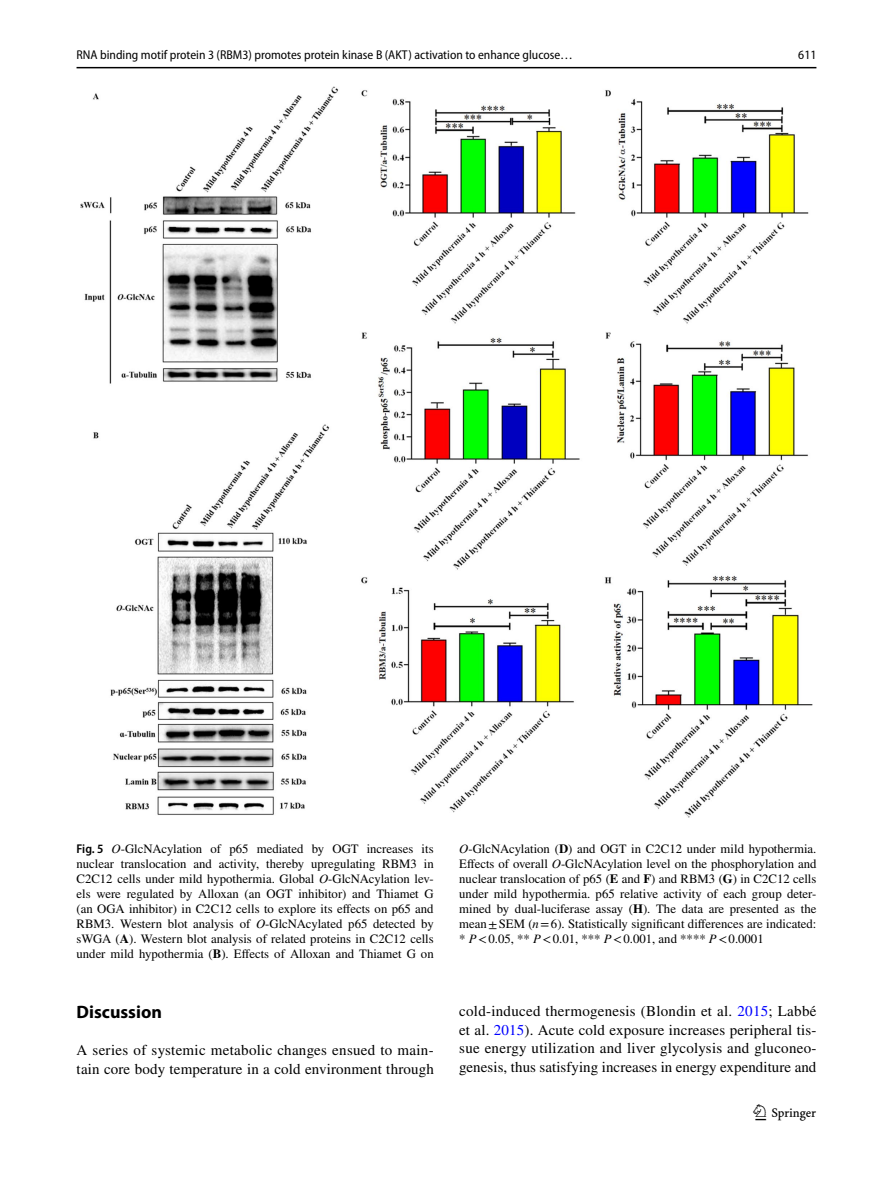
<style>
.page{position:relative;width:893px;height:1187px;background:#fff}
.page>*{position:absolute;margin:0;border:0;box-sizing:border-box;transform-origin:0 0}
.t1{font:22.5px "Springnew Regular 3";color:#000}
.t2{font:700 18px "Myriad Pro";color:#000}
.t3{font:15px/18.8px "STIX";letter-spacing:.01em;color:#000}
.t4{font:12.75px/15px "STIX";color:#000;text-align:justify}
.t5{font:12.75px "Myriad Pro Semi Cn 3";color:#000}
.t6{font:semi-condensed 12.75px "Myriad Pro";color:#000}
.s1{font-family:"Myriad Pro";font-weight:600;font-stretch:semi-condensed}
.s2{font-style:italic}
.s3{font-weight:700}
.s4{color:#00f}
</style>
<div class="page">
<hr style="left:77px;top:67px;width:739px;height:1px;background:#000">
<img style="left:81px;top:87px;width:731px;height:730px">
<p class="t5" style="left:77px;top:48px;width:498px">RNA binding motif protein 3 (RBM3) promotes protein kinase B (AKT) activation to enhance glucose…</p>
<p class="t6" style="left:798px;top:48px;width:20px">611</p>
<p class="t4" style="left:77px;top:842px;width:359px"><span class="s1">Fig. 5</span> <span class="s2">O</span>-GlcNAcylation of p65 mediated by OGT increases its nuclear translocation and activity, thereby upregulating RBM3 in C2C12 cells under mild hypothermia. Global <span class="s2">O</span>-GlcNAcylation lev&shy;els were regulated by Alloxan (an OGT inhibitor) and Thiamet G (an OGA inhibitor) in C2C12 cells to explore its effects on p65 and RBM3. Western blot analysis of <span class="s2">O</span>-GlcNAcylated p65 detected by sWGA (<span class="s3">A</span>). Western blot analysis of related proteins in C2C12 cells under mild hypothermia (<span class="s3">B</span>). Effects of Alloxan and Thiamet G on</p>
<p class="t4" style="left:459px;top:842px;width:359px"><span class="s2">O</span>-GlcNAcylation (<span class="s3">D</span>) and OGT in C2C12 under mild hypothermia.<br>Effects of overall <span class="s2">O</span>-GlcNAcylation level on the phosphorylation and nuclear translocation of p65 (<span class="s3">E</span> and <span class="s3">F</span>) and RBM3 (<span class="s3">G</span>) in C2C12 cells under mild hypothermia. p65 relative activity of each group deter&shy;mined by dual-luciferase assay (<span class="s3">H</span>). The data are presented as the mean±SEM (<span class="s2">n</span>=6). Statistically significant differences are indicated: * <span class="s2">P</span>&lt;0.05, ** <span class="s2">P</span>&lt;0.01, *** <span class="s2">P</span>&lt;0.001, and **** <span class="s2">P</span>&lt;0.0001</p>
<h2 class="t2" style="left:77px;top:1000px;width:87px">Discussion</h2>
<p class="t3" style="left:77px;top:1041px;width:359px">A series of systemic metabolic changes ensued to main&shy;tain core body temperature in a cold environment through</p>
<p class="t3" style="left:459px;top:1002px;width:359px;text-align:justify">cold-induced thermogenesis (Blondin et al. <span class="s4">2015</span>; Labbé et al. <span class="s4">2015</span>). Acute cold exposure increases peripheral tis&shy;sue energy utilization and liver glycolysis and gluconeo&shy;genesis, thus satisfying increases in energy expenditure and</p>
<h1 class="t1" style="left:755px;top:1104px;width:62px">1 3</h1>
</div>
